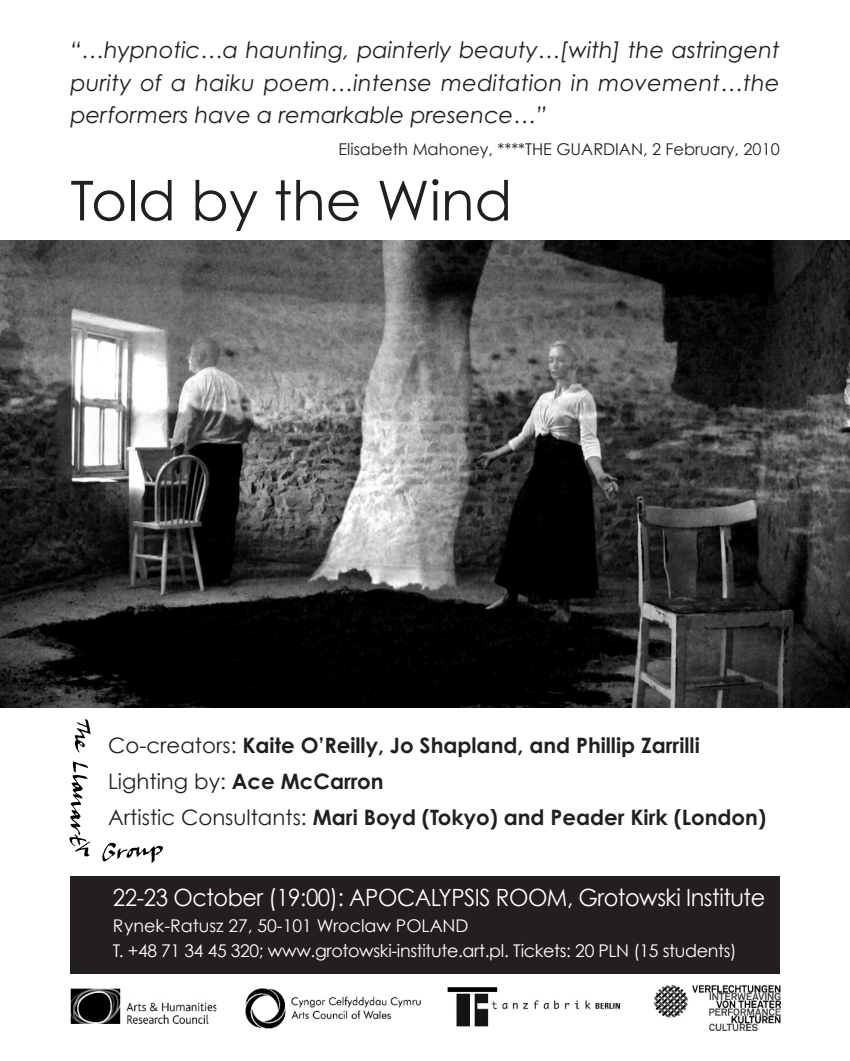
<style>
.page{position:relative;width:850px;height:1061px;background:#fff}
.page>*{position:absolute;margin:0;border:0;box-sizing:border-box;transform-origin:0 0}
.t1{font:55px "Century Gothic";color:#231f20}
.t2{font:23.75px "Century Gothic";letter-spacing:-.02em;color:#fff;scale:.94 1}
.t3{font:italic 22.5px/32.5px "Century Gothic";color:#231f20;text-align:justify}
.t4{font:700 21.25px/36.2px "Century Gothic";color:#231f20}
.t5{font:17.5px/25.8px "Century Gothic";letter-spacing:-.02em;color:#fff}
.t6{font:16.25px "Century Gothic";color:#231f20}
.s1{font-weight:400}
</style>
<div class="page">
<img style="left:70px;top:988px;width:146px;height:35px">
<img style="left:245px;top:988px;width:176px;height:41px">
<img style="left:654px;top:985px;width:34px;height:33px">
<img style="left:447px;top:987px;width:172px;height:39px">
<img style="left:692px;top:984px;width:88px;height:46px">
<div style="left:70px;top:875px;width:709px;height:98px;background:#231f20"></div>
<img style="left:0;top:240px;width:849px;height:467px">
<img style="left:69px;top:719px;width:94px;height:144px">
<p class="t3" style="left:70px;top:36px;width:710px">“…hypnotic…a haunting, painterly beauty…[with] the astringent purity of a haiku poem…intense meditation in movement…the performers have a remarkable presence…”</p>
<p class="t6" style="left:338px;top:138px;width:442px">Elisabeth Mahoney, ****THE GUARDIAN, 2 February, 2010</p>
<h1 class="t1" style="left:70px;top:165px;width:443px">Told by the Wind</h1>
<p class="t4" style="left:108px;top:729px;width:659px"><span class="s1">Co-creators:</span> Kaite O’Reilly, Jo Shapland, and Phillip Zarrilli<br><span class="s1">Lighting by:</span> Ace McCarron<br><span class="s1">Artistic Consultants:</span> Mari Boyd (Tokyo) and Peader Kirk (London)</p>
<p class="t2" style="left:113px;top:882px;width:695px">22-23 October (19:00): APOCALYPSIS ROOM, Grotowski Institute</p>
<p class="t5" style="left:113px;top:911px;width:625px">Rynek-Ratusz 27, 50-101 Wroclaw POLAND<br>T. +48 71 34 45 320; www.grotowski-institute.art.pl. Tickets: 20 PLN (15 students)</p>
</div>
